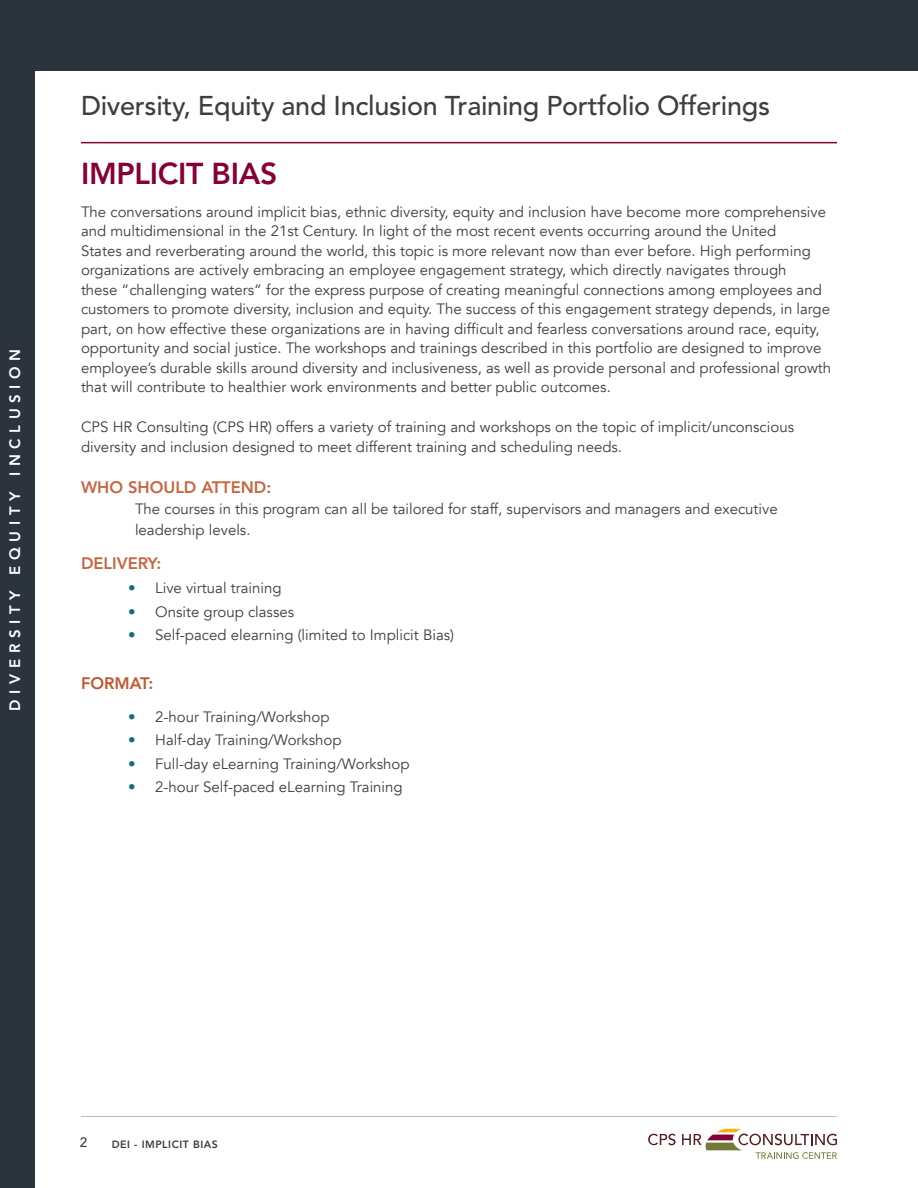
<style>
.page{position:relative;width:918px;height:1188px;background:#fff}
.page>*{position:absolute;margin:0;border:0;box-sizing:border-box;transform-origin:0 0}
.Class_Header_Line{font:800 30px "Avenir LT Std";letter-spacing:-.01em;color:#860037}
.Program_Class_Header{font:500 27px "Avenir LT Std";letter-spacing:-.01em;color:#3e3e3f}
.Who_Should_Attend{font:800 16.5px "Avenir LT Std";color:#c86541}
.Bullet_List_1{font:800 16.5px "Avenir LT Std";color:#c86541}
.Heading_1_-_Orange{font:800 16.5px "Avenir LT Std";color:#c25632}
.Body{font:15px/19.5px "Avenir";color:#3e3e3f}
.Who_Should_Attend-2{font:15px/21px "Avenir";color:#3e3e3f}
.t1{font:800 15px "Avenir LT Std";letter-spacing:.375em;color:#fff}
.t2{font:500 13.5px "Avenir LT Std";color:#3e3e3f}
.t3{font:800 10.5px "Avenir LT Std";letter-spacing:.05em;color:#3e3e3f}
.s1{color:#166a7b}
</style>
<div class="page">
<div style="left:0;top:0;width:918px;height:71px;background:#2b333d"></div>
<div style="left:0;top:0;width:35px;height:1188px;background:#2b333d"></div>
<svg style="left:648px;top:1134px;width:28px;height:11px"></svg>
<svg style="left:682px;top:1129px;width:155px;height:30px"></svg>
<hr style="left:81px;top:1116px;width:756px;height:1px;background:#bcbdc0">
<hr style="left:81px;top:142px;width:756px;height:1px;background:#860037">
<p class="t1" style="left:6px;top:711px;width:363px;rotate:-90deg">DIVERSITY EQUITY INCLUSION</p>
<p class="Program_Class_Header" style="left:81px;top:90px;width:691px">Diversity, Equity and Inclusion Training Portfolio Offerings</p>
<p class="Class_Header_Line" style="left:81px;top:156px;width:198px">IMPLICIT BIAS</p>
<p class="Body" style="left:81px;top:202px;width:752px">The conversations around implicit bias, ethnic diversity, equity and inclusion have become more comprehensive and multidimensional in the 21st Century. In light of the most recent events occurring around the United<br>States and reverberating around the world, this topic is more relevant now than ever before. High performing organizations are actively embracing an employee engagement strategy, which directly navigates through<br>these “challenging waters” for the express purpose of creating meaningful connections among employees and customers to promote diversity, inclusion and equity. The success of this engagement strategy depends, in large part, on how effective these organizations are in having difficult and fearless conversations around race, equity, opportunity and social justice. The workshops and trainings described in this portfolio are designed to improve employee’s durable skills around diversity and inclusiveness, as well as provide personal and professional growth that will contribute to healthier work environments and better public outcomes.</p>
<p class="Body" style="left:81px;top:418px;width:715px">CPS HR Consulting (CPS HR) offers a variety of training and workshops on the topic of implicit/unconscious diversity and inclusion designed to meet different training and scheduling needs.</p>
<p class="Who_Should_Attend" style="left:81px;top:477px;width:192px">WHO SHOULD ATTEND:</p>
<p class="Who_Should_Attend-2" style="left:135px;top:499px;width:644px">The courses in this program can all be tailored for staff, supervisors and managers and executive leadership levels.</p>
<p class="Bullet_List_1" style="left:81px;top:554px;width:82px">DELIVERY:</p>
<p class="Body" style="left:128px;top:578px;width:155px"><span class="s1">•</span> Live virtual training</p>
<p class="Body" style="left:128px;top:602px;width:167px"><span class="s1">•</span> Onsite group classes</p>
<p class="Body" style="left:128px;top:625px;width:327px"><span class="s1">•</span> Self-paced elearning (limited to Implicit Bias)</p>
<p class="Heading_1_-_Orange" style="left:81px;top:673px;width:74px">FORMAT:</p>
<p class="Body" style="left:128px;top:707px;width:203px"><span class="s1">•</span> 2-hour Training/Workshop</p>
<p class="Body" style="left:128px;top:731px;width:215px"><span class="s1">•</span> Half-day Training/Workshop</p>
<p class="Body" style="left:128px;top:754px;width:283px"><span class="s1">•</span> Full-day eLearning Training/Workshop</p>
<p class="Body" style="left:128px;top:778px;width:276px"><span class="s1">•</span> 2-hour Self-paced eLearning Training</p>
<p class="t2" style="left:80px;top:1134px;width:9px">2</p>
<p class="t3" style="left:112px;top:1138px;width:108px">DEI - IMPLICIT BIAS</p>
</div>
